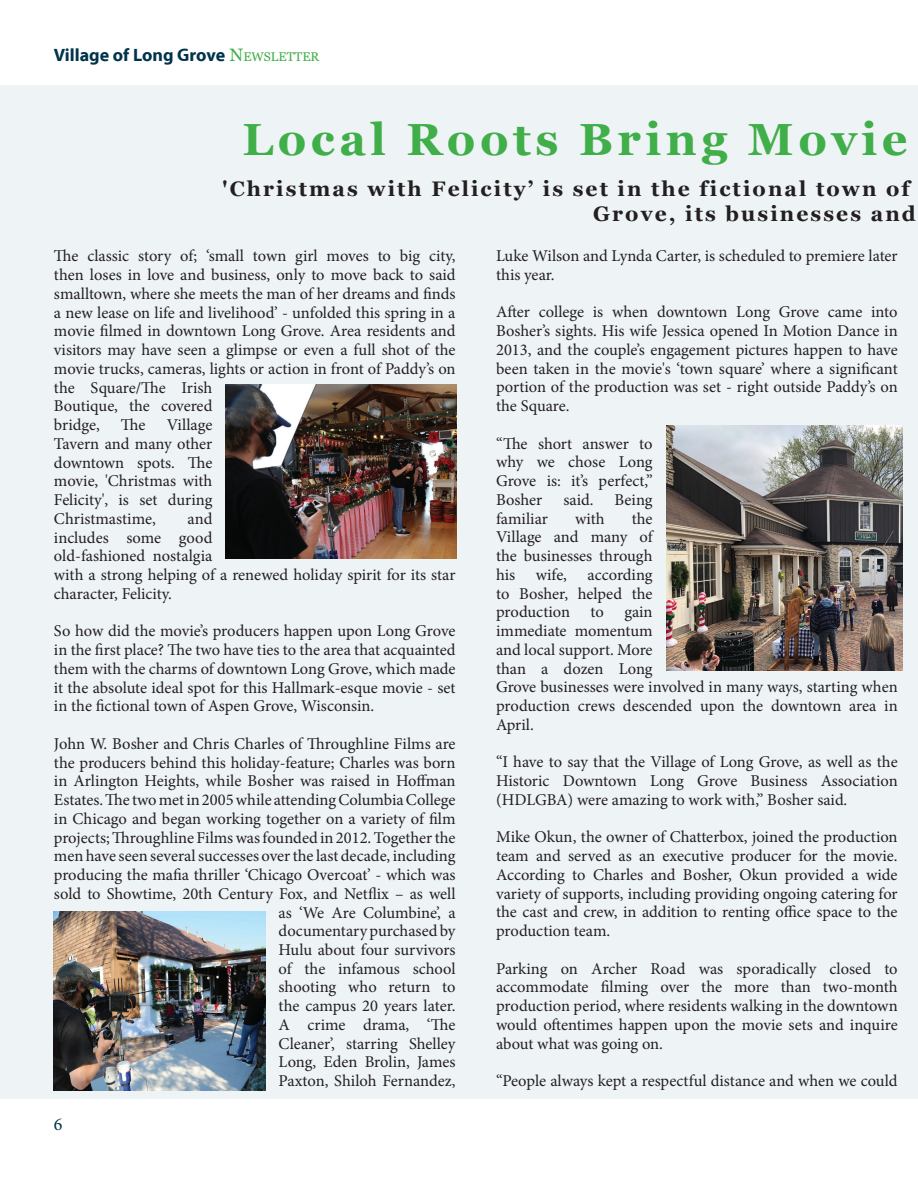
<style>
.page{position:relative;width:918px;height:1188px;background:#fff}
.page>*{position:absolute;margin:0;border:0;box-sizing:border-box;transform-origin:0 0}
.t1{font:700 45px "Georgia";letter-spacing:.1em;color:#40ae49}
.t2{font:700 21px/25.2px "Georgia";letter-spacing:.1em;color:#231f20;text-align:right}
.t3{font:700 18px "Myriad Pro";color:#00344b}
.t4{font:18px "Minion Pro";color:#00344b}
.t5{font:16.5px/18.8px "Minion Pro";color:#231f20;text-align:justify}
.s1{font-family:"Georgia";font-weight:400;color:#40ae49}
.s2{font-family:"Georgia";font-weight:400;font-size:12.6px;color:#40ae49}
</style>
<div class="page">
<div style="left:0;top:85px;width:918px;height:1013px;background:#eef3f6"></div>
<img style="left:226px;top:384px;width:230px;height:174px">
<img style="left:666px;top:426px;width:236px;height:244px">
<img style="left:54px;top:911px;width:211px;height:179px">
<p class="t3" style="left:54px;top:43px;width:267px">Village of Long Grove <span class="s1">N</span><span class="s2">EWSLETTER</span></p>
<p class="t1" style="left:242px;top:105px;width:667px">Local Roots Bring Movie</p>
<p class="t2" style="left:222px;top:175px;width:695px">'Christmas with Felicity’ is set in the fictional town of<br>Grove, its businesses and</p>
<p class="t5" style="left:54px;top:247px;width:403px;text-align:left">The classic story of; ‘small town girl moves to big city, then loses in love and business, only to move back to said smalltown, where she meets the man of her dreams and finds a new lease on life and livelihood’ - unfolded this spring in a movie filmed in downtown Long Grove. Area residents and visitors may have seen a glimpse or even a full shot of the movie trucks, cameras, lights or action in front of Paddy’s on the Square/The Irish<br>Boutique, the covered<br>bridge,</p>
<p class="t5" style="left:121px;top:416px;width:26px">The</p>
<p class="t5" style="left:54px;top:416px;width:160px;text-indent:113px">Village Tavern and many other downtown spots. The movie, 'Christmas with Felicity', is set during Christmastime,</p>
<p class="t5" style="left:54px;top:509px;width:403px;text-align:left;text-indent:134px">and<br>includes some good<br>old-fashioned nostalgia<br>with a strong helping of a renewed holiday spirit for its star character, Felicity.</p>
<p class="t5" style="left:54px;top:622px;width:403px">So how did the movie’s producers happen upon Long Grove in the first place? The two have ties to the area that acquainted them with the charms of downtown Long Grove, which made it the absolute ideal spot for this Hallmark-esque movie - set in the fictional town of Aspen Grove, Wisconsin.</p>
<p class="t5" style="left:54px;top:734px;width:403px;text-align:right">John W. Bosher and Chris Charles of Throughline Films are the producers behind this holiday-feature; Charles was born in Arlington Heights, while Bosher was raised in Hoffman Estates. The two met in 2005 while attending Columbia College in Chicago and began working together on a variety of film projects; Throughline Films was founded in 2012. Together the men have seen several successes over the last decade, including producing the mafia thriller ‘Chicago Overcoat’ - which was sold to Showtime, 20th Century Fox, and Netflix – as well as ‘We Are Columbine’, a<br>documentary purchased by<br>Hulu about four survivors<br>of the infamous school<br>shooting who return to<br>the campus 20 years later.<br>A crime drama, ‘The<br>Cleaner’, starring Shelley<br>Long, Eden Brolin, James<br>Paxton, Shiloh Fernandez,</p>
<p class="t4" style="left:54px;top:1112px;width:10px">6</p>
<p class="t5" style="left:496px;top:247px;width:403px">Luke Wilson and Lynda Carter, is scheduled to premiere later this year.</p>
<p class="t5" style="left:496px;top:303px;width:403px">After college is when downtown Long Grove came into Bosher’s sights. His wife Jessica opened In Motion Dance in 2013, and the couple’s engagement pictures happen to have been taken in the movie's ‘town square’ where a significant portion of the production was set - right outside Paddy’s on the Square.</p>
<p class="t5" style="left:496px;top:434px;width:158px">“The short answer to why we chose Long Grove is: it’s perfect,” Bosher</p>
<p class="t5" style="left:563px;top:490px;width:32px">said.</p>
<p class="t5" style="left:615px;top:490px;width:40px">Being</p>
<p class="t5" style="left:496px;top:509px;width:403px;text-align:left;text-indent:136px">the<br>Village and many of<br>the businesses through<br>his wife, according<br>to Bosher, helped the<br>production to gain<br>immediate momentum<br>and local support. More<br>than a dozen Long<br>Grove businesses were involved in many ways, starting when production crews descended upon the downtown area in<br>April.</p>
<p class="t5" style="left:496px;top:753px;width:403px">“I have to say that the Village of Long Grove, as well as the Historic Downtown Long Grove Business Association (HDLGBA) were amazing to work with,” Bosher said.</p>
<p class="t5" style="left:496px;top:828px;width:403px">Mike Okun, the owner of Chatterbox, joined the production team and served as an executive producer for the movie.<br>According to Charles and Bosher, Okun provided a wide variety of supports, including providing ongoing catering for the cast and crew, in addition to renting office space to the production team.</p>
<p class="t5" style="left:496px;top:959px;width:403px">Parking on Archer Road was sporadically closed to accommodate filming over the more than two-month production period, where residents walking in the downtown would oftentimes happen upon the movie sets and inquire about what was going on.</p>
<p class="t5" style="left:496px;top:1071px;width:403px">“People always kept a respectful distance and when we could</p>
<p class="t5" style="left:496px;top:509px;width:53px">familiar</p>
<p class="t5" style="left:575px;top:509px;width:31px">with</p>
</div>
